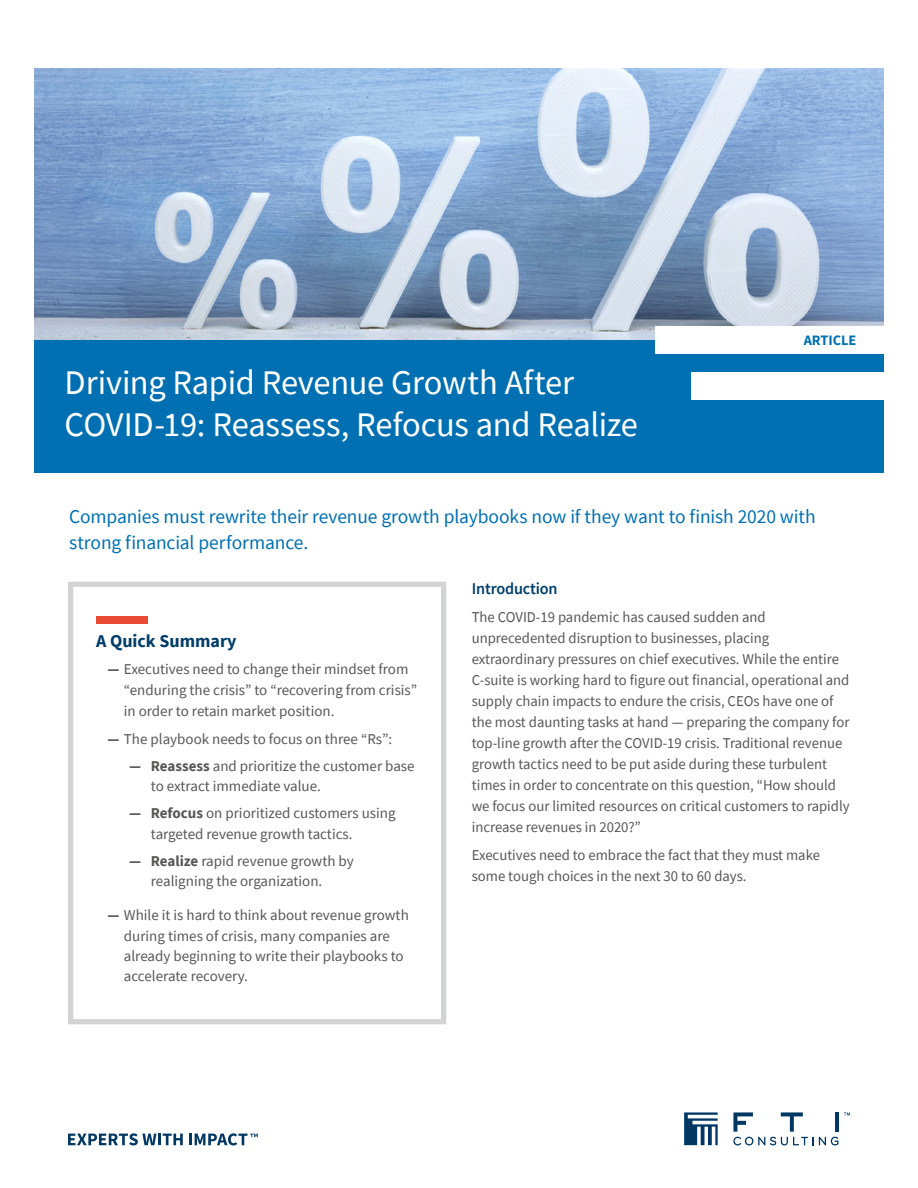
<style>
.page{position:relative;width:918px;height:1188px;background:#fff}
.page>*{position:absolute;margin:0;border:0;box-sizing:border-box;transform-origin:0 0}
.t1{font:34.5px/42px "Source Sans Pro";letter-spacing:-.01em;color:#fff}
.t2{font:19.5px/25.5px "Source Sans Pro";letter-spacing:-.005em;color:#0070b3}
.t3{font:700 18px "Source Sans Pro";color:#003d69}
.t4{font:600 16.5px "Source Sans Pro";letter-spacing:-.01em;color:#003e69}
.t5{font:15px/21px "Source Sans Pro";color:#575756}
.t6{font:700 14.4px "Source Sans Pro";color:#0070b3}
.s1{font-weight:700}
</style>
<div class="page">
<svg style="left:68px;top:1133px;width:115px;height:12px"></svg>
<svg style="left:189px;top:1133px;width:69px;height:12px"></svg>
<svg style="left:684px;top:1112px;width:34px;height:33px"></svg>
<svg style="left:844px;top:1112px;width:6px;height:3px"></svg>
<hr style="left:835px;top:1112px;width:4px;height:20px;background:#003763">
<svg style="left:733px;top:1112px;width:105px;height:33px"></svg>
<img style="left:34px;top:68px;width:850px;height:272px">
<div style="left:34px;top:340px;width:850px;height:132px;background:#0070b3"></div>
<div style="left:655px;top:326px;width:229px;height:28px;background:#fff"></div>
<div style="left:691px;top:372px;width:193px;height:27px;background:#fff"></div>
<div style="left:68px;top:582px;width:378px;height:5px;background:#d2d3d3"></div>
<div style="left:68px;top:587px;width:5px;height:432px;background:#d2d3d3"></div>
<div style="left:441px;top:587px;width:5px;height:432px;background:#d2d3d3"></div>
<div style="left:68px;top:1019px;width:378px;height:5px;background:#d2d3d3"></div>
<div style="left:96px;top:616px;width:51px;height:7px;background:#e94a34"></div>
<h1 class="t1" style="left:65px;top:361px;width:575px">Driving Rapid Revenue Growth After<br>COVID-19: Reassess, Refocus and Realize</h1>
<p class="t6" style="left:804px;top:330px;width:54px">ARTICLE</p>
<h2 class="t2" style="left:69px;top:504px;width:748px">Companies must rewrite their revenue growth playbooks now if they want to finish 2020 with strong financial performance.</h2>
<p class="t3" style="left:96px;top:628px;width:142px">A Quick Summary</p>
<p class="t5" style="left:124px;top:659px;width:295px;text-indent:-16px"><span class="s1">—</span> Executives need to change their mindset from “enduring the crisis” to “recovering from crisis” in order to retain market position.</p>
<p class="t5" style="left:107px;top:729px;width:286px"><span class="s1">—</span> The playbook needs to focus on three “Rs”:</p>
<p class="t5" style="left:151px;top:756px;width:265px;line-height:20.2px;text-indent:-22px"><span class="s1">— Reassess</span> and prioritize the customer base to extract immediate value.</p>
<p class="t5" style="left:151px;top:803px;width:246px;line-height:20.2px;text-indent:-22px"><span class="s1">— Refocus</span> on prioritized customers using targeted revenue growth tactics.</p>
<p class="t5" style="left:151px;top:850px;width:204px;line-height:20.2px;text-indent:-22px"><span class="s1">— Realize</span> rapid revenue growth by realigning the organization.</p>
<p class="t5" style="left:124px;top:904px;width:286px;line-height:20.5px;text-indent:-16px"><span class="s1">—</span> While it is hard to think about revenue growth during times of crisis, many companies are already beginning to write their playbooks to accelerate recovery.</p>
<p class="t4" style="left:472px;top:578px;width:87px">Introduction</p>
<p class="t5" style="left:472px;top:606px;width:379px">The COVID-19 pandemic has caused sudden and unprecedented disruption to businesses, placing extraordinary pressures on chief executives. While the entire C-suite is working hard to figure out financial, operational and supply chain impacts to endure the crisis, CEOs have one of the most daunting tasks at hand — preparing the company for top-line growth after the COVID-19 crisis. Traditional revenue growth tactics need to be put aside during these turbulent times in order to concentrate on this question, “How should we focus our limited resources on critical customers to rapidly increase revenues in 2020?”</p>
<p class="t5" style="left:472px;top:844px;width:350px">Executives need to embrace the fact that they must make some tough choices in the next 30 to 60 days.</p>
</div>
